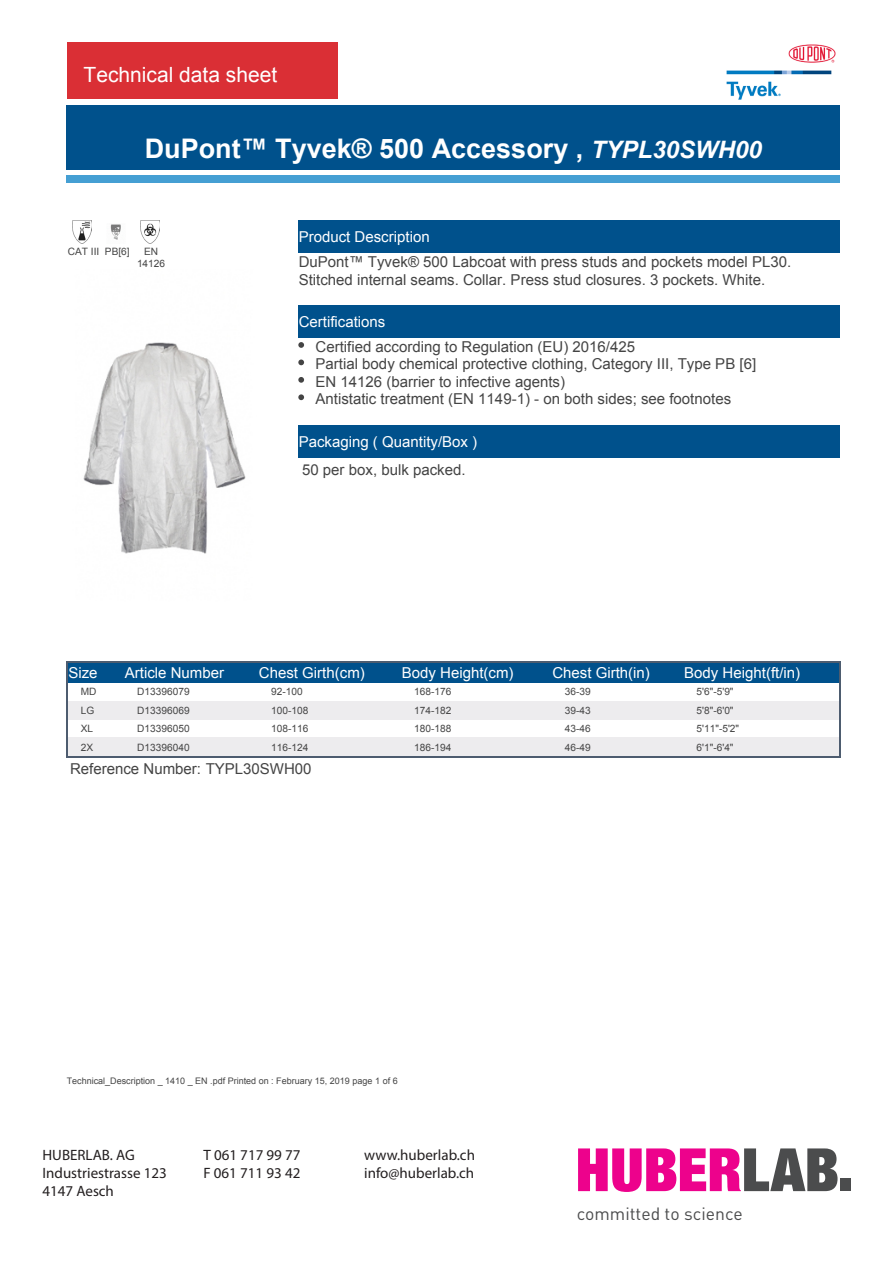
<style>
.page{position:relative;width:893px;height:1263px;background:#fff}
.page>*{position:absolute;margin:0;border:0;box-sizing:border-box;transform-origin:0 0}
.t1{font:700 27px "Arial";color:#fff}
.t2{font:21px "Arial";color:#fff}
.t3{font:17.55px "DIN";color:#4b4c4d}
.t4{font:15px/24.9px "Arial";color:#444}
.t5{font:15px/28.3px "Arial";color:#fff}
.t6{font:15px "Myriad Pro";color:#231f20}
.t7{font:10.2px/11.7px "Arial";color:#444;text-align:center}
.t8{font:9px "Arial";color:#444}
.s1{font-style:italic;font-size:24px}
.s2{color:#fff}
.s3{color:#444}
</style>
<div class="page">
<svg style="left:578px;top:1148px;width:259px;height:44px"></svg>
<div style="left:840px;top:1178px;width:10px;height:13px;background:#4b4c4d"></div>
<div style="left:67px;top:105px;width:773px;height:65px;background:#00518c"></div>
<div style="left:67px;top:175px;width:773px;height:8px;background:#459fd3"></div>
<div style="left:299px;top:221px;width:541px;height:32px;background:#00518c"></div>
<div style="left:299px;top:305px;width:541px;height:33px;background:#00518c"></div>
<div style="left:299px;top:425px;width:541px;height:32px;background:#00518c"></div>
<svg style="left:298px;top:342px;width:6px;height:6px"></svg>
<svg style="left:298px;top:359px;width:6px;height:6px"></svg>
<svg style="left:298px;top:377px;width:6px;height:6px"></svg>
<svg style="left:298px;top:394px;width:6px;height:6px"></svg>
<img style="left:83px;top:342px;width:163px;height:212px">
<img style="left:140px;top:221px;width:19px;height:22px">
<img style="left:110px;top:224px;width:11px;height:16px">
<img style="left:73px;top:221px;width:19px;height:22px">
<img style="left:726px;top:44px;width:110px;height:56px">
<div style="left:67px;top:43px;width:270px;height:56px;background:#da2f35"></div>
<div style="left:67px;top:662px;width:57px;height:20px;background:#00518c"></div>
<div style="left:124px;top:662px;width:134px;height:20px;background:#00518c"></div>
<div style="left:258px;top:662px;width:143px;height:20px;background:#00518c"></div>
<div style="left:401px;top:662px;width:150px;height:20px;background:#00518c"></div>
<div style="left:551px;top:662px;width:132px;height:20px;background:#00518c"></div>
<div style="left:683px;top:662px;width:157px;height:20px;background:#00518c"></div>
<div style="left:67px;top:701px;width:57px;height:18px;background:#edecee"></div>
<div style="left:124px;top:701px;width:134px;height:18px;background:#edecee"></div>
<div style="left:258px;top:701px;width:143px;height:18px;background:#edecee"></div>
<div style="left:401px;top:701px;width:150px;height:18px;background:#edecee"></div>
<div style="left:551px;top:701px;width:132px;height:18px;background:#edecee"></div>
<div style="left:683px;top:701px;width:157px;height:18px;background:#edecee"></div>
<div style="left:67px;top:738px;width:57px;height:19px;background:#edecee"></div>
<div style="left:124px;top:738px;width:134px;height:19px;background:#edecee"></div>
<div style="left:258px;top:738px;width:143px;height:19px;background:#edecee"></div>
<div style="left:401px;top:738px;width:150px;height:19px;background:#edecee"></div>
<div style="left:551px;top:738px;width:132px;height:19px;background:#edecee"></div>
<div style="left:683px;top:738px;width:157px;height:19px;background:#edecee"></div>
<hr style="left:66px;top:661px;width:58px;height:2px;background:#4d5c6f">
<hr style="left:124px;top:661px;width:134px;height:2px;background:#4d5c6f">
<hr style="left:258px;top:661px;width:143px;height:2px;background:#4d5c6f">
<hr style="left:401px;top:661px;width:150px;height:2px;background:#4d5c6f">
<hr style="left:551px;top:661px;width:132px;height:2px;background:#4d5c6f">
<hr style="left:683px;top:661px;width:158px;height:2px;background:#4d5c6f">
<hr style="left:839px;top:661px;width:2px;height:21px;background:#4d5c6f">
<hr style="left:66px;top:756px;width:58px;height:1px;background:#4d5c6f">
<svg style="left:66px;top:663px;width:1px;height:93px"></svg>
<hr style="left:124px;top:756px;width:134px;height:1px;background:#4d5c6f">
<hr style="left:258px;top:756px;width:143px;height:1px;background:#4d5c6f">
<hr style="left:401px;top:756px;width:150px;height:1px;background:#4d5c6f">
<hr style="left:551px;top:756px;width:132px;height:1px;background:#4d5c6f">
<svg style="left:839px;top:682px;width:2px;height:74px"></svg>
<hr style="left:683px;top:756px;width:158px;height:1px;background:#4d5c6f">
<p class="t2" style="left:84px;top:61px;width:195px">Technical data sheet</p>
<p class="t1" style="left:145px;top:130px;width:619px">DuPont™ Tyvek® 500 Accessory , <span class="s1">TYPL30SWH00</span></p>
<p class="t7" style="left:68px;top:246px;width:63px">CAT III PB[6]</p>
<p class="t7" style="left:137px;top:246px;width:30px">EN<br>14126</p>
<p class="t4" style="left:299px;top:225px;width:494px"><span class="s2">Product Description<br></span>DuPont™ Tyvek® 500 Labcoat with press studs and pockets model PL30.</p>
<p class="t4" style="left:299px;top:267px;width:468px">Stitched internal seams. Collar. Press stud closures. 3 pockets. White.</p>
<p class="t4" style="left:316px;top:309px;width:321px;text-indent:-17px"><span class="s2">Certifications<br></span>Certified according to Regulation (EU) 2016/425</p>
<p class="t4" style="left:316px;top:356px;width:442px;line-height:17.4px">Partial body chemical protective clothing, Category III, Type PB [6]<br>EN 14126 (barrier to infective agents)<br>Antistatic treatment (EN 1149-1) - on both sides; see footnotes</p>
<p class="t5" style="left:299px;top:427px;width:180px">Packaging ( Quantity/Box )<br><span class="s3">50 per box, bulk packed.</span></p>
<p class="t5" style="left:68px;top:658px;width:31px">Size</p>
<p class="t5" style="left:125px;top:658px;width:101px">Article Number</p>
<p class="t5" style="left:259px;top:658px;width:107px">Chest Girth(cm)</p>
<p class="t5" style="left:402px;top:658px;width:113px">Body Height(cm)</p>
<p class="t5" style="left:552px;top:658px;width:99px">Chest Girth(in)</p>
<p class="t5" style="left:684px;top:658px;width:117px">Body Height(ft/in)</p>
<p class="t7" style="left:81px;top:686px;width:17px">MD</p>
<p class="t7" style="left:137px;top:686px;width:54px">D13396079</p>
<p class="t7" style="left:271px;top:686px;width:33px">92-100</p>
<p class="t7" style="left:414px;top:686px;width:39px">168-176</p>
<p class="t7" style="left:565px;top:686px;width:27px">36-39</p>
<p class="t7" style="left:697px;top:686px;width:38px">5'6"-5'9"</p>
<p class="t7" style="left:81px;top:704px;width:15px">LG</p>
<p class="t7" style="left:137px;top:704px;width:54px">D13396069</p>
<p class="t7" style="left:271px;top:704px;width:39px">100-108</p>
<p class="t7" style="left:414px;top:704px;width:39px">174-182</p>
<p class="t7" style="left:565px;top:704px;width:27px">39-43</p>
<p class="t7" style="left:697px;top:704px;width:38px">5'8"-6'0"</p>
<p class="t7" style="left:81px;top:723px;width:14px">XL</p>
<p class="t7" style="left:137px;top:723px;width:54px">D13396050</p>
<p class="t7" style="left:271px;top:723px;width:39px">108-116</p>
<p class="t7" style="left:414px;top:723px;width:39px">180-188</p>
<p class="t7" style="left:565px;top:723px;width:27px">43-46</p>
<p class="t7" style="left:697px;top:723px;width:44px">5'11"-5'2"</p>
<p class="t7" style="left:81px;top:741px;width:14px">2X</p>
<p class="t7" style="left:137px;top:741px;width:54px">D13396040</p>
<p class="t7" style="left:271px;top:741px;width:39px">116-124</p>
<p class="t7" style="left:414px;top:741px;width:39px">186-194</p>
<p class="t7" style="left:565px;top:741px;width:27px">46-49</p>
<p class="t7" style="left:697px;top:741px;width:38px">6'1"-6'4"</p>
<p class="t4" style="left:70px;top:757px;width:243px">Reference Number: TYPL30SWH00</p>
<p class="t8" style="left:67px;top:1074px;width:333px">Technical_Description _ 1410 _ EN .pdf Printed on : February 15, 2019 page 1 of 6</p>
<p class="t6" style="left:43px;top:1145px;width:94px">HUBERLAB. AG</p>
<p class="t6" style="left:43px;top:1163px;width:126px">Industriestrasse 123</p>
<p class="t6" style="left:43px;top:1181px;width:73px">4147 Aesch</p>
<p class="t6" style="left:203px;top:1145px;width:99px">T 061 717 99 77</p>
<p class="t6" style="left:203px;top:1163px;width:98px">F 061 711 93 42</p>
<p class="t6" style="left:364px;top:1145px;width:112px">www.huberlab.ch</p>
<p class="t6" style="left:364px;top:1163px;width:112px">info@huberlab.ch</p>
<p class="t3" style="left:577px;top:1203px;width:167px">committed to science</p>
</div>
